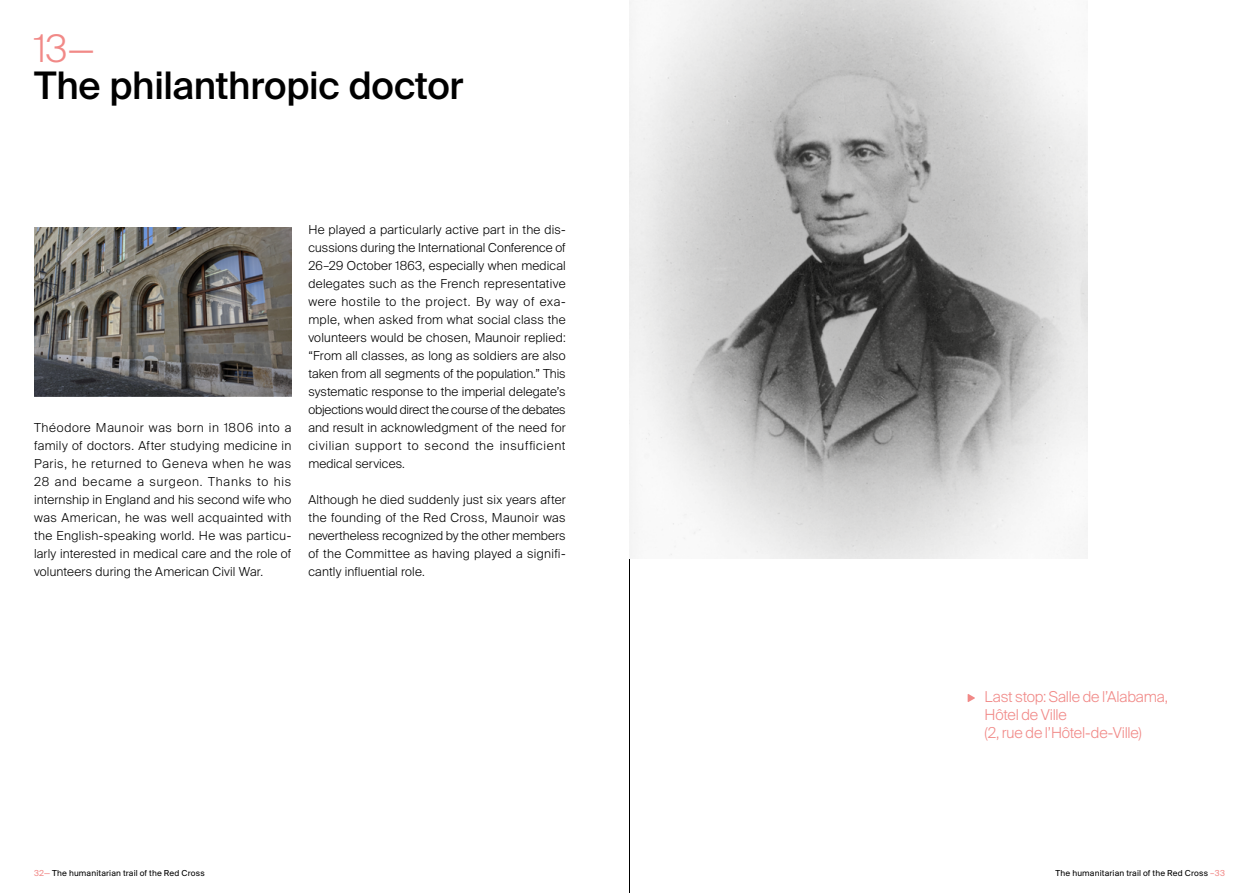
<style>
.page{position:relative;width:1259px;height:893px;background:#fff}
.page>*{position:absolute;margin:0;border:0;box-sizing:border-box;transform-origin:0 0}
.t1{font:500 37.95px "Suisse Intl";letter-spacing:-.005em;color:#000}
.t2{font:300 37.95px "Suisse Intl";color:#f18987}
.t3{font:300 15px/18px "Suisse Intl";letter-spacing:-.01em;color:#f18987}
.t4{font:300 12.3px/18px "Suisse Intl";letter-spacing:.02em;color:#000;text-align:justify}
.t5{font:9px "Suisse BP Intl";letter-spacing:.015em;color:#000}
.s1{color:#f18987}
</style>
<div class="page">
<hr style="left:629px;top:0;width:1px;height:893px;background:#000">
<img style="left:34px;top:227px;width:257px;height:169px">
<svg style="left:967px;top:694px;width:8px;height:8px"></svg>
<img style="left:629px;top:0;width:458px;height:558px">
<h1 class="t2" style="left:34px;top:26px;width:62px">13—</h1>
<h1 class="t1" style="left:34px;top:64px;width:431px">The philanthropic doctor</h1>
<p class="t4" style="left:34px;top:419px;width:259px">Théodore Maunoir was born in 1806 into a family of doctors. After studying medicine in Paris, he returned to Geneva when he was 28 and became a surgeon. Thanks to his internship in England and his second wife who was American, he was well acquainted with the English-speaking world. He was particu&shy;larly interested in medical care and the role of volunteers during the American Civil War.</p>
<p class="t4" style="left:308px;top:221px;width:259px">He played a particularly active part in the dis&shy;cussions during the International Conference of 26–29 October 1863, especially when medical delegates such as the French representative were hostile to the project. By way of exa&shy;mple, when asked from what social class the volunteers would be chosen, Maunoir replied: “From all classes, as long as soldiers are also taken from all segments of the population.” This systematic response to the imperial delegate’s objections would direct the course of the debates and result in acknowledgment of the need for civilian support to second the insufficient medical services.</p>
<p class="t4" style="left:308px;top:491px;width:259px">Although he died suddenly just six years after the founding of the Red Cross, Maunoir was nevertheless recognized by the other members of the Committee as having played a signifi&shy;cantly influential role.</p>
<p class="t3" style="left:984px;top:688px;width:185px">Last stop: Salle de l’Alabama,<br>Hôtel de Ville<br>(2, rue de l’Hôtel-de-Ville)</p>
<p class="t5" style="left:34px;top:868px;width:172px"><span class="s1">32—</span> The humanitarian trail of the Red Cross</p>
<p class="t5" style="left:1055px;top:868px;width:171px">The humanitarian trail of the Red Cross <span class="s1">–33</span></p>
</div>
